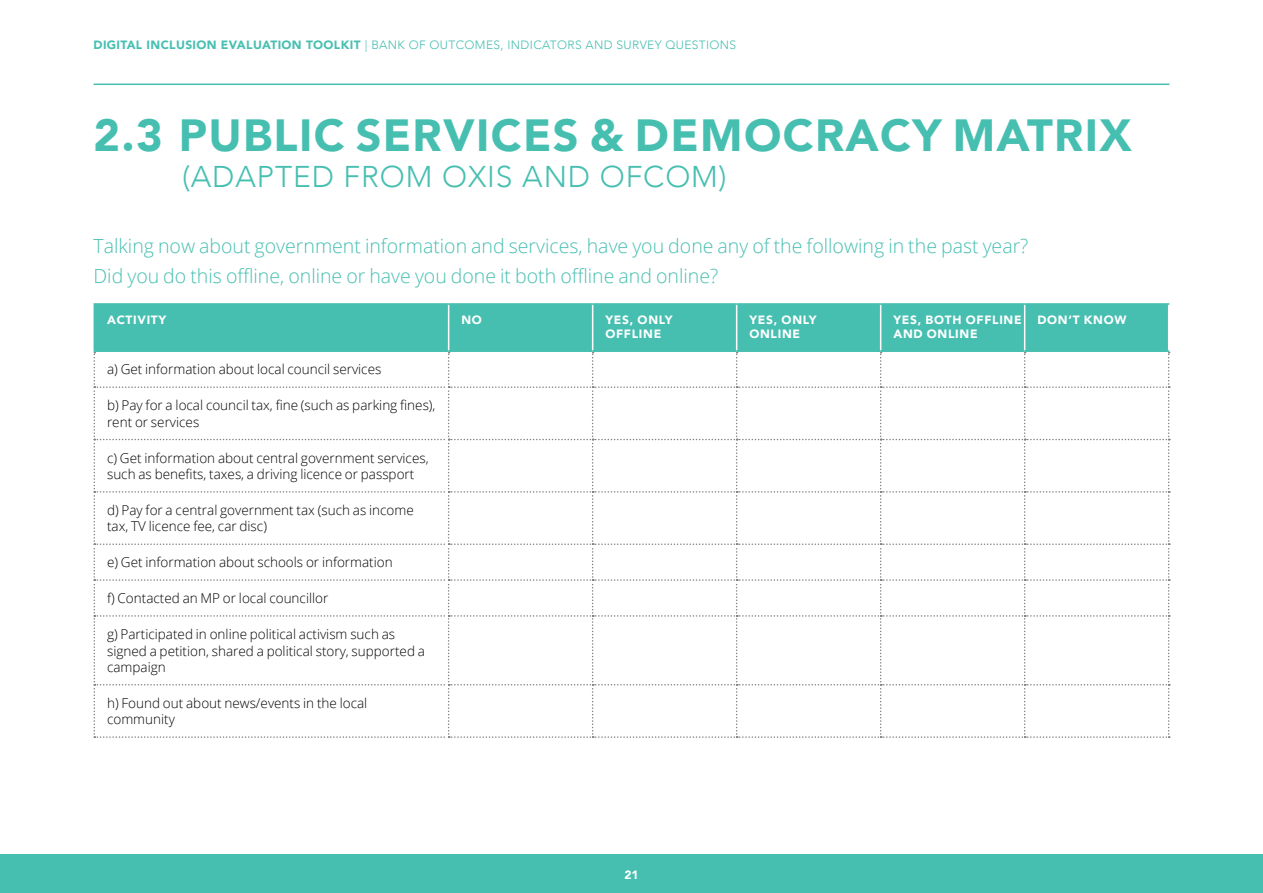
<style>
.page{position:relative;width:1263px;height:893px;background:#fff}
.page>*{position:absolute;margin:0;border:0;box-sizing:border-box;transform-origin:0 0}
.Title_-_Smaller{font:900 45px "Avenir";letter-spacing:.03em;color:#46bfb1}
.Title_-_Smaller-2{font:300 30px "Avenir";letter-spacing:.03em;color:#46bfb1}
.t1{font:300 19.5px/30px "Open Sans";color:#46bfb1}
.Body_copy_-_OpenSans{font:300 13.5px/16.5px "Open Sans";color:#000}
.t2{font:300 12px "Avenir";letter-spacing:.03em;color:#46bfb1}
.Body_copy_-_OpenSans-2{font:900 12px/13.5px "Avenir";letter-spacing:.06em;color:#fff}
.s1{font-weight:900}
</style>
<div class="page">
<div style="left:0;top:855px;width:1263px;height:38px;background:#46bfb1"></div>
<hr style="left:94px;top:84px;width:1075px;height:1px;background:#46bfb1">
<div style="left:95px;top:305px;width:1073px;height:45px;background:#46bfb1"></div>
<svg style="left:94px;top:352px;width:1076px;height:386px"></svg>
<hr style="left:448px;top:305px;width:1px;height:45px;background:#fff">
<hr style="left:592px;top:305px;width:1px;height:45px;background:#fff">
<hr style="left:736px;top:305px;width:1px;height:45px;background:#fff">
<hr style="left:880px;top:305px;width:1px;height:45px;background:#fff">
<hr style="left:1024px;top:305px;width:1px;height:45px;background:#fff">
<hr style="left:449px;top:303px;width:144px;height:2px;background:#46bfb1">
<hr style="left:593px;top:303px;width:144px;height:2px;background:#46bfb1">
<hr style="left:737px;top:303px;width:144px;height:2px;background:#46bfb1">
<hr style="left:881px;top:303px;width:144px;height:2px;background:#46bfb1">
<hr style="left:1025px;top:303px;width:144px;height:2px;background:#46bfb1">
<hr style="left:449px;top:350px;width:144px;height:2px;background:#46bfb1">
<hr style="left:593px;top:350px;width:144px;height:2px;background:#46bfb1">
<hr style="left:737px;top:350px;width:144px;height:2px;background:#46bfb1">
<hr style="left:881px;top:350px;width:144px;height:2px;background:#46bfb1">
<hr style="left:1025px;top:350px;width:144px;height:2px;background:#46bfb1">
<hr style="left:94px;top:303px;width:355px;height:2px;background:#46bfb1">
<hr style="left:94px;top:305px;width:1px;height:45px;background:#46bfb1">
<hr style="left:94px;top:350px;width:355px;height:2px;background:#46bfb1">
<p class="t2" style="left:94px;top:37px;width:644px"><span class="s1">DIGITAL INCLUSION EVALUATION TOOLKIT</span> | BANK OF OUTCOMES, INDICATORS AND SURVEY QUESTIONS</p>
<h1 class="Title_-_Smaller" style="left:93px;top:97px;width:1040px">2.3 PUBLIC SERVICES &amp; DEMOCRACY MATRIX</h1>
<h1 class="Title_-_Smaller-2" style="left:182px;top:159px;width:546px">(ADAPTED FROM OXIS AND OFCOM)</h1>
<p class="t1" style="left:94px;top:230px;width:936px">Talking now about government information and services, have you done any of the following in the past year?<br>Did you do this offline, online or have you done it both offline and online?</p>
<p class="Body_copy_-_OpenSans-2" style="left:107px;top:313px;width:61px">ACTIVITY</p>
<p class="Body_copy_-_OpenSans-2" style="left:461px;top:313px;width:22px">NO</p>
<p class="Body_copy_-_OpenSans-2" style="left:605px;top:313px;width:69px">YES, ONLY<br>OFFLINE</p>
<p class="Body_copy_-_OpenSans-2" style="left:749px;top:313px;width:69px">YES, ONLY<br>ONLINE</p>
<p class="Body_copy_-_OpenSans-2" style="left:893px;top:313px;width:130px">YES, BOTH OFFLINE<br>AND ONLINE</p>
<p class="Body_copy_-_OpenSans-2" style="left:1037px;top:313px;width:91px">DON’T KNOW</p>
<p class="Body_copy_-_OpenSans" style="left:107px;top:361px;width:276px">a) Get information about local council services</p>
<p class="Body_copy_-_OpenSans" style="left:107px;top:397px;width:330px">b) Pay for a local council tax, fine (such as parking fines), rent or services</p>
<p class="Body_copy_-_OpenSans" style="left:107px;top:449px;width:323px">c) Get information about central government services, such as benefits, taxes, a driving licence or passport</p>
<p class="Body_copy_-_OpenSans" style="left:107px;top:501px;width:308px">d) Pay for a central government tax (such as income tax, TV licence fee, car disc)</p>
<p class="Body_copy_-_OpenSans" style="left:107px;top:554px;width:287px">e) Get information about schools or information</p>
<p class="Body_copy_-_OpenSans" style="left:107px;top:590px;width:223px">f) Contacted an MP or local councillor</p>
<p class="Body_copy_-_OpenSans" style="left:107px;top:625px;width:319px">g) Participated in online political activism such as signed a petition, shared a political story, supported a campaign</p>
<p class="Body_copy_-_OpenSans" style="left:107px;top:694px;width:262px">h) Found out about news/events in the local community</p>
<p class="Body_copy_-_OpenSans-2" style="left:624px;top:867px;width:16px">21</p>
</div>
